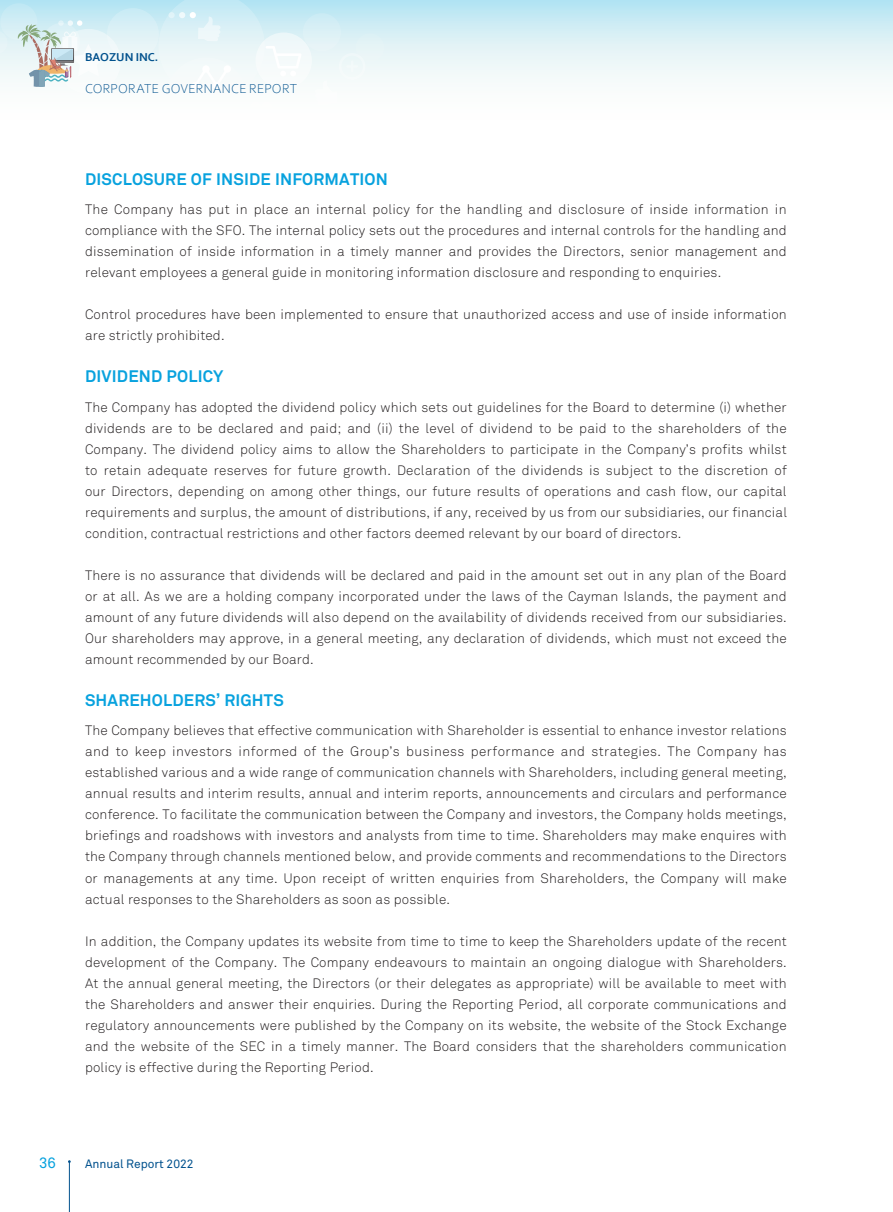
<style>
.page{position:relative;width:893px;height:1212px;background:#fff}
.page>*{position:absolute;margin:0;border:0;box-sizing:border-box;transform-origin:0 0}
.t1{font:700 16.5px "Akkurat Pro";letter-spacing:.01em;color:#08a2de}
.t2{font:15px "Akkurat Pro";color:#08a2de}
.t3{font:13.5px/21px "Akkurat Light Pro";letter-spacing:.01em;color:#231f20;text-align:justify}
.t4{font:300 13.5px "Corbel";letter-spacing:.02em;color:#01518d}
.t5{font:12px "Akkurat Pro";color:#01518d}
.t6{font:700 12px "Corbel";color:#01518d}
</style>
<div class="page">
<svg style="left:0;top:0;width:893px;height:79px"></svg>
<div style="left:303px;top:13px;width:38px;height:38px;background:linear-gradient(to bottom,#cbebf4,#eaf5f7);border-radius:50%"></div>
<div style="left:356px;top:33px;width:28px;height:29px;background:#e6f4f6;border-radius:50%"></div>
<div style="left:256px;top:32px;width:56px;height:57px;background:#fff;border-radius:50%"></div>
<svg style="left:158px;top:0;width:144px;height:79px"></svg>
<svg style="left:315px;top:53px;width:50px;height:26px"></svg>
<div style="left:107px;top:8px;width:52px;height:52px;background:linear-gradient(to bottom,#c9ebf5,#f1f8f8);border-radius:50%"></div>
<svg style="left:0;top:3px;width:37px;height:37px"></svg>
<svg style="left:0;top:30px;width:8px;height:24px"></svg>
<div style="left:56px;top:29px;width:65px;height:65px;background:#f5fafa;border-radius:50%"></div>
<svg style="left:18px;top:20px;width:88px;height:67px"></svg>
<hr style="left:69px;top:1161px;width:1px;height:51px;background:#01518d">
<p class="t6" style="left:85px;top:50px;width:75px">BAOZUN INC.</p>
<p class="t4" style="left:85px;top:80px;width:213px">CORPORATE GOVERNANCE REPORT</p>
<p class="t1" style="left:85px;top:169px;width:304px">DISCLOSURE OF INSIDE INFORMATION</p>
<p class="t3" style="left:85px;top:199px;width:703px">The Company has put in place an internal policy for the handling and disclosure of inside information in compliance with the SFO. The internal policy sets out the procedures and internal controls for the handling and dissemination of inside information in a timely manner and provides the Directors, senior management and relevant employees a general guide in monitoring information disclosure and responding to enquiries.</p>
<p class="t3" style="left:85px;top:304px;width:703px">Control procedures have been implemented to ensure that unauthorized access and use of inside information are strictly prohibited.</p>
<p class="t1" style="left:85px;top:366px;width:140px">DIVIDEND POLICY</p>
<p class="t3" style="left:85px;top:397px;width:704px">The Company has adopted the dividend policy which sets out guidelines for the Board to determine (i) whether dividends are to be declared and paid; and (ii) the level of dividend to be paid to the shareholders of the Company. The dividend policy aims to allow the Shareholders to participate in the Company’s profits whilst to retain adequate reserves for future growth. Declaration of the dividends is subject to the discretion of our Directors, depending on among other things, our future results of operations and cash flow, our capital requirements and surplus, the amount of distributions, if any, received by us from our subsidiaries, our financial condition, contractual restrictions and other factors deemed relevant by our board of directors.</p>
<p class="t3" style="left:85px;top:565px;width:703px">There is no assurance that dividends will be declared and paid in the amount set out in any plan of the Board or at all. As we are a holding company incorporated under the laws of the Cayman Islands, the payment and amount of any future dividends will also depend on the availability of dividends received from our subsidiaries.<br>Our shareholders may approve, in a general meeting, any declaration of dividends, which must not exceed the amount recommended by our Board.</p>
<p class="t1" style="left:85px;top:690px;width:200px">SHAREHOLDERS’ RIGHTS</p>
<p class="t3" style="left:85px;top:720px;width:703px">The Company believes that effective communication with Shareholder is essential to enhance investor relations and to keep investors informed of the Group’s business performance and strategies. The Company has established various and a wide range of communication channels with Shareholders, including general meeting, annual results and interim results, annual and interim reports, announcements and circulars and performance conference. To facilitate the communication between the Company and investors, the Company holds meetings, briefings and roadshows with investors and analysts from time to time. Shareholders may make enquires with the Company through channels mentioned below, and provide comments and recommendations to the Directors or managements at any time. Upon receipt of written enquiries from Shareholders, the Company will make actual responses to the Shareholders as soon as possible.</p>
<p class="t3" style="left:85px;top:930px;width:703px">In addition, the Company updates its website from time to time to keep the Shareholders update of the recent development of the Company. The Company endeavours to maintain an ongoing dialogue with Shareholders.<br>At the annual general meeting, the Directors (or their delegates as appropriate) will be available to meet with the Shareholders and answer their enquiries. During the Reporting Period, all corporate communications and regulatory announcements were published by the Company on its website, the website of the Stock Exchange and the website of the SEC in a timely manner. The Board considers that the shareholders communication policy is effective during the Reporting Period.</p>
<p class="t2" style="left:39px;top:1154px;width:18px">36</p>
<p class="t5" style="left:85px;top:1156px;width:110px">Annual Report 2022</p>
</div>
